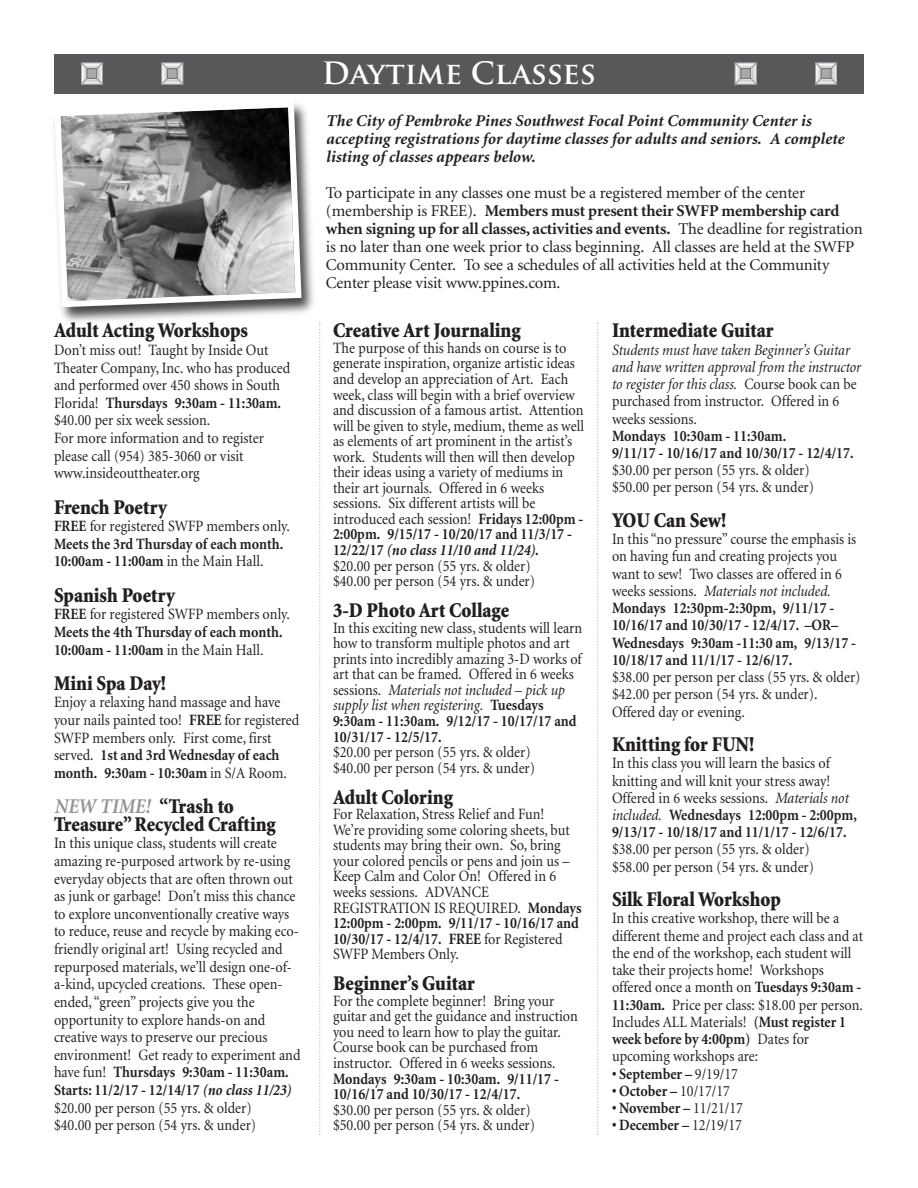
<style>
.page{position:relative;width:918px;height:1188px;background:#fff}
.page>*{position:absolute;margin:0;border:0;box-sizing:border-box;transform-origin:0 0}
.t1{font:700 30px "Trajan Pro";color:#fff}
.t2{font:900 21px/17.5px "Minion";color:#231f20;scale:.9 1}
.t3{font:16.5px/18px "Minion";letter-spacing:-.01em;color:#231f20}
.t4{font:italic 700 16.5px/18px "Minion";color:#231f20}
.t5{font:15.75px/15.6px "Minion";color:#231f20;scale:.9 1}
.t6{font:700 15.75px/17.2px "Minion";color:#231f20;scale:.9 1}
.t7{font:italic 15.75px/17.2px "Minion";color:#231f20;scale:.9 1}
.s1{font-weight:700}
.s2{font-weight:400}
.s3{font-weight:700;font-style:italic;color:#939598}
.s4{font-weight:700;font-style:italic}
.s5{font-style:italic}
.s6{font-style:normal}
.s7{font-weight:400;font-style:italic}
</style>
<div class="page">
<div style="left:54px;top:54px;width:810px;height:39px;background:#57585a"></div>
<svg style="left:81px;top:63px;width:22px;height:21px"></svg>
<svg style="left:161px;top:63px;width:23px;height:21px"></svg>
<svg style="left:734px;top:63px;width:23px;height:21px"></svg>
<svg style="left:815px;top:63px;width:22px;height:21px"></svg>
<img style="left:62px;top:111px;width:259px;height:216px">
<svg style="left:54px;top:103px;width:251px;height:207px"></svg>
<svg style="left:319px;top:323px;width:1px;height:812px"></svg>
<svg style="left:597px;top:323px;width:1px;height:812px"></svg>
<h2 class="t2" style="left:54px;top:323px;width:217px">Adult Acting Workshops</h2>
<p class="t5" style="left:54px;top:342px;width:264px;line-height:17.5px">Don’t miss out! Taught by Inside Out Theater Company, Inc. who has produced and performed over 450 shows in South Florida! <span class="s1">Thursdays 9:30am - 11:30am. </span>$40.00 per six week session.<br>For more information and to register please call (954) 385-3060 or visit www.insideouttheater.org</p>
<h2 class="t2" style="left:54px;top:500px;width:127px">French Poetry</h2>
<p class="t6" style="left:54px;top:519px;width:264px">FREE <span class="s2">for registered SWFP members only.<br></span>Meets the 3rd Thursday of each month.<br>10:00am - 11:00am <span class="s2">in the Main Hall.</span></p>
<h2 class="t2" style="left:54px;top:588px;width:136px">Spanish Poetry</h2>
<p class="t6" style="left:54px;top:607px;width:264px">FREE <span class="s2">for registered SWFP members only.<br></span>Meets the 4th Thursday of each month.<br>10:00am - 11:00am <span class="s2">in the Main Hall.</span></p>
<h2 class="t2" style="left:54px;top:676px;width:126px">Mini Spa Day!</h2>
<p class="t5" style="left:54px;top:695px;width:274px;line-height:17.5px">Enjoy a relaxing hand massage and have your nails painted too! <span class="s1">FREE</span> for registered SWFP members only. First come, first served. <span class="s1">1st and 3rd Wednesday of each month. 9:30am - 10:30am</span> in S/A Room.</p>
<h2 class="t2" style="left:54px;top:799px;width:248px"><span class="s3">NEW TIME!</span> “Trash to<br>Treasure”Recycled Crafting</h2>
<p class="t5" style="left:54px;top:836px;width:275px;line-height:17.5px">In this unique class, students will create amazing re-purposed artwork by re-using everyday objects that are often thrown out as junk or garbage! Don’t miss this chance to explore unconventionally creative ways to reduce, reuse and recycle by making eco&shy;friendly original art! Using recycled and repurposed materials, we’ll design one-of&shy;a-kind, upcycled creations. These open&shy;ended, “green” projects give you the opportunity to explore hands-on and creative ways to preserve our precious environment! Get ready to experiment and have fun! <span class="s1">Thursdays 9:30am - 11:30am.<br>Starts: 11/2/17 - 12/14/17</span> <span class="s4">(no class 11/23) </span>$20.00 per person (55 yrs. &amp; older)<br>$40.00 per person (54 yrs. &amp; under)</p>
<h1 class="t1" style="left:322px;top:56px;width:276px">Daytime Classes</h1>
<p class="t4" style="left:326px;top:113px;width:520px">The City of Pembroke Pines Southwest Focal Point Community Center is accepting registrations for daytime classes for adults and seniors. A complete listing of classes appears below.</p>
<p class="t3" style="left:326px;top:185px;width:538px">To participate in any classes one must be a registered member of the center (membership is FREE). <span class="s1">Members must present their SWFP membership card when signing up for all classes, activities and events.</span> The deadline for registration is no later than one week prior to class beginning. All classes are held at the SWFP Community Center. To see a schedules of all activities held at the Community Center please visit www.ppines.com.</p>
<h2 class="t2" style="left:333px;top:323px;width:210px">Creative Art Journaling</h2>
<p class="t5" style="left:333px;top:341px;width:280px">The purpose of this hands on course is to generate inspiration, organize artistic ideas and develop an appreciation of Art. Each week, class will begin with a brief overview and discussion of a famous artist. Attention will be given to style, medium, theme as well as elements of art prominent in the artist’s work. Students will then will then develop their ideas using a variety of mediums in their art journals. Offered in 6 weeks sessions. Six different artists will be introduced each session! <span class="s1">Fridays 12:00pm - 2:00pm. 9/15/17 - 10/20/17 and 11/3/17 - 12/22/17</span> <span class="s4">(no class 11/10 and 11/24)</span><span class="s1">.<br></span>$20.00 per person (55 yrs. &amp; older)<br>$40.00 per person (54 yrs. &amp; under)</p>
<h2 class="t2" style="left:333px;top:603px;width:197px">3-D Photo Art Collage</h2>
<p class="t5" style="left:333px;top:621px;width:278px">In this exciting new class, students will learn how to transform multiple photos and art prints into incredibly amazing 3-D works of art that can be framed. Offered in 6 weeks sessions. <span class="s5">Materials not included – pick up supply list when registering.</span> <span class="s1">Tuesdays 9:30am - 11:30am. 9/12/17 - 10/17/17 and 10/31/17 - 12/5/17.</span></p>
<p class="t5" style="left:333px;top:746px;width:226px">$20.00 per person (55 yrs. &amp; older) $40.00 per person (54 yrs. &amp; under)</p>
<h2 class="t2" style="left:333px;top:790px;width:135px">Adult Coloring</h2>
<p class="t5" style="left:333px;top:808px;width:278px">For Relaxation, Stress Relief and Fun!<br>We’re providing some coloring sheets, but students may bring their own. So, bring your colored pencils or pens and join us – Keep Calm and Color On! Offered in 6 weeks sessions. ADVANCE REGISTRATION IS REQUIRED. <span class="s1">Mondays 12:00pm - 2:00pm. 9/11/17 - 10/16/17 and 10/30/17 - 12/4/17. FREE</span> for Registered SWFP Members Only.</p>
<h2 class="t2" style="left:333px;top:976px;width:159px">Beginner’s Guitar</h2>
<p class="t5" style="left:333px;top:994px;width:274px">For the complete beginner! Bring your guitar and get the guidance and instruction you need to learn how to play the guitar.<br>Course book can be purchased from instructor. Offered in 6 weeks sessions.</p>
<p class="t6" style="left:333px;top:1072px;width:252px;line-height:15.6px">Mondays 9:30am - 10:30am. 9/11/17 -<br>10/16/17 and 10/30/17 - 12/4/17.</p>
<p class="t5" style="left:333px;top:1103px;width:226px">$30.00 per person (55 yrs. &amp; older) $50.00 per person (54 yrs. &amp; under)</p>
<h2 class="t2" style="left:612px;top:323px;width:181px">Intermediate Guitar</h2>
<p class="t7" style="left:612px;top:342px;width:278px">Students must have taken Beginner’s Guitar and have written approval from the instructor to register for this class. <span class="s6">Course book can be purchased from instructor. Offered in 6 weeks sessions.</span></p>
<p class="t6" style="left:612px;top:428px;width:270px">Mondays 10:30am - 11:30am.<br>9/11/17 - 10/16/17 and 10/30/17 - 12/4/17.</p>
<p class="t5" style="left:612px;top:463px;width:226px;line-height:17.2px">$30.00 per person (55 yrs. &amp; older) $50.00 per person (54 yrs. &amp; under)</p>
<h2 class="t2" style="left:612px;top:513px;width:129px">YOU Can Sew!</h2>
<p class="t6" style="left:612px;top:532px;width:273px"><span class="s2">In this “no pressure” course the emphasis is on having fun and creating projects you want to sew! Two classes are offered in 6 weeks sessions.</span> <span class="s7">Materials not included.<br></span>Mondays 12:30pm-2:30pm, 9/11/17 - 10/16/17 and 10/30/17 - 12/4/17. –OR– Wednesdays 9:30am -11:30 am, 9/13/17 - 10/18/17 and 11/1/17 - 12/6/17.</p>
<p class="t5" style="left:612px;top:670px;width:278px;line-height:17.2px">$38.00 per person per class (55 yrs. &amp; older) $42.00 per person (54 yrs. &amp; under).<br>Offered day or evening.</p>
<h2 class="t2" style="left:612px;top:737px;width:160px">Knitting for FUN!</h2>
<p class="t5" style="left:612px;top:756px;width:274px;line-height:17.2px">In this class you will learn the basics of knitting and will knit your stress away!<br>Offered in 6 weeks sessions. <span class="s5">Materials not included.</span> <span class="s1">Wednesdays 12:00pm - 2:00pm, 9/13/17 - 10/18/17 and 11/1/17 - 12/6/17.</span></p>
<p class="t5" style="left:612px;top:842px;width:226px;line-height:17.2px">$38.00 per person (55 yrs. &amp; older) $58.00 per person (54 yrs. &amp; under)</p>
<h2 class="t2" style="left:612px;top:892px;width:189px">Silk Floral Workshop</h2>
<p class="t5" style="left:612px;top:911px;width:281px;line-height:17.2px">In this creative workshop, there will be a different theme and project each class and at the end of the workshop, each student will take their projects home! Workshops offered once a month on <span class="s1">Tuesdays 9:30am - 11:30am.</span> Price per class: $18.00 per person.<br>Includes ALL Materials! <span class="s1">(Must register 1 week before by 4:00pm)</span> Dates for upcoming workshops are:</p>
<p class="t6" style="left:612px;top:1066px;width:142px">• September – <span class="s2">9/19/17</span></p>
<p class="t6" style="left:612px;top:1083px;width:133px">• October – <span class="s2">10/17/17</span></p>
<p class="t6" style="left:612px;top:1101px;width:147px">• November – <span class="s2">11/21/17</span></p>
<p class="t6" style="left:612px;top:1118px;width:146px">• December – <span class="s2">12/19/17</span></p>
</div>
